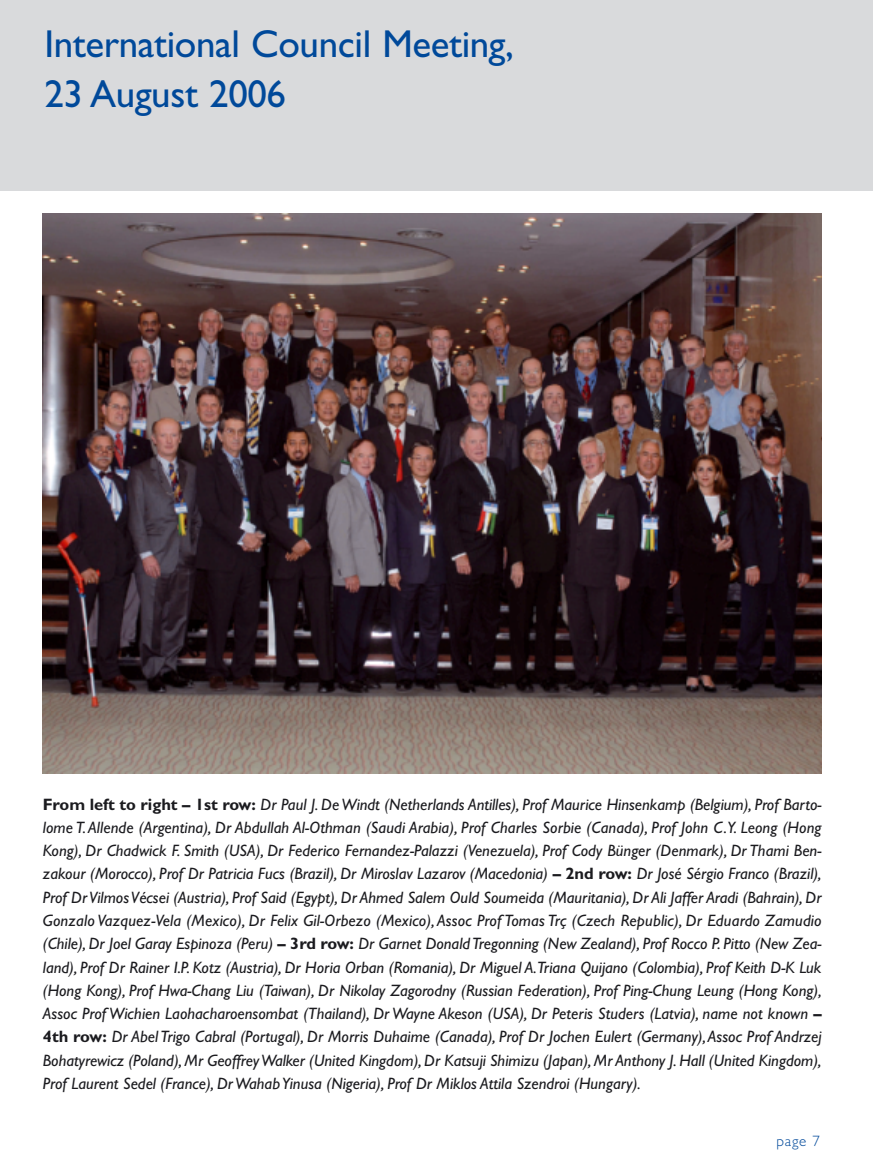
<style>
.page{position:relative;width:873px;height:1171px;background:#fff}
.page>*{position:absolute;margin:0;border:0;box-sizing:border-box;transform-origin:0 0}
.t1{font:39px/49.1px "Gill Sans";letter-spacing:-.01em;color:#00499a}
.t2{font:italic 16.5px/23.2px "Gill Sans";color:#1b1b1f;text-align:justify}
.t3{font:300 15px "Gill Sans";color:#00499a}
.s1{font-weight:700;font-style:normal}
</style>
<div class="page">
<img style="left:0;top:0;width:872px;height:774px">
<h1 class="t1" style="left:44px;top:24px;width:471px">International Council Meeting,<br>23 August 2006</h1>
<p class="t2" style="left:43px;top:794px;width:780px"><span class="s1">From left to right – 1st row:</span> Dr Paul J. De Windt (Netherlands Antilles), Prof Maurice Hinsenkamp (Belgium), Prof Barto&shy;lome T.Allende (Argentina), Dr Abdullah Al-Othman (Saudi Arabia), Prof Charles Sorbie (Canada), Prof John C.Y. Leong (Hong Kong), Dr Chadwick F. Smith (USA), Dr Federico Fernandez-Palazzi (Venezuela), Prof Cody Bünger (Denmark), Dr Thami Ben&shy;zakour (Morocco), Prof Dr Patricia Fucs (Brazil), Dr Miroslav Lazarov (Macedonia) <span class="s1">– 2nd row:</span> Dr José Sérgio Franco (Brazil), Prof Dr Vilmos Vécsei (Austria), Prof Said (Egypt), Dr Ahmed Salem Ould Soumeida (Mauritania), Dr Ali Jaffer Aradi (Bahrain), Dr Gonzalo Vazquez-Vela (Mexico), Dr Felix Gil-Orbezo (Mexico), Assoc Prof Tomas Trç (Czech Republic), Dr Eduardo Zamudio (Chile), Dr Joel Garay Espinoza (Peru) <span class="s1">– 3rd row:</span> Dr Garnet Donald Tregonning (New Zealand), Prof Rocco P. Pitto (New Zea&shy;land), Prof Dr Rainer I.P. Kotz (Austria), Dr Horia Orban (Romania), Dr Miguel A.Triana Quijano (Colombia), Prof Keith D-K Luk (Hong Kong), Prof Hwa-Chang Liu (Taiwan), Dr Nikolay Zagorodny (Russian Federation), Prof Ping-Chung Leung (Hong Kong), Assoc Prof Wichien Laohacharoensombat (Thailand), Dr Wayne Akeson (USA), Dr Peteris Studers (Latvia), name not known <span class="s1">– 4th row:</span> Dr Abel Trigo Cabral (Portugal), Dr Morris Duhaime (Canada), Prof Dr Jochen Eulert (Germany),Assoc Prof Andrzej Bohatyrewicz (Poland), Mr Geoffrey Walker (United Kingdom), Dr Katsuji Shimizu (Japan), Mr Anthony J. Hall (United Kingdom), Prof Laurent Sedel (France), Dr Wahab Yinusa (Nigeria), Prof Dr Miklos Attila Szendroi (Hungary).</p>
<p class="t3" style="left:776px;top:1135px;width:45px">page 7</p>
</div>
